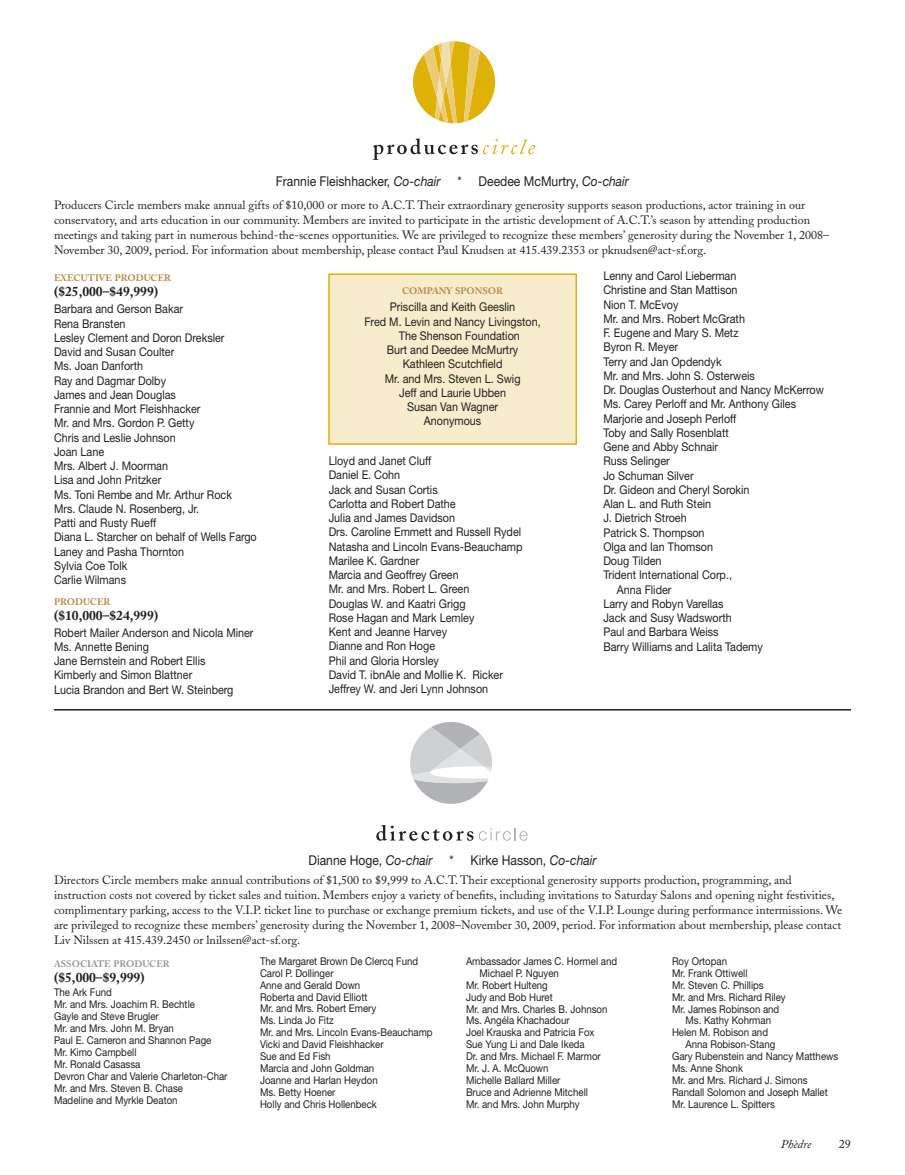
<style>
.page{position:relative;width:905px;height:1175px;background:#fff}
.page>*{position:absolute;margin:0;border:0;box-sizing:border-box;transform-origin:0 0}
.t1{font:13.5px "Helvetica Neue";color:#231f20;scale:.9 1}
.t2{font:700 13.5px "Adobe Caslon";color:#231f20}
.t3{font:12px/14.2px "Helvetica Neue";color:#231f20;scale:.9 1}
.t4{font:12px/15px "Adobe Caslon";color:#231f20}
.t5{font:italic 12px "Adobe Caslon";color:#231f20}
.t6{font:10.8px/12px "Helvetica Neue";color:#231f20;scale:.9 1}
.t7{font:700 9.45px "Adobe Caslon";color:#b98747}
.t8{font:700 9.45px "Adobe Caslon";color:#939598}
.s1{font-family:"Helvetica Neue LT Std";font-style:italic}
</style>
<div class="page">
<svg style="left:413px;top:41px;width:82px;height:82px"></svg>
<svg style="left:373px;top:138px;width:162px;height:22px"></svg>
<svg style="left:410px;top:722px;width:82px;height:82px"></svg>
<svg style="left:376px;top:825px;width:151px;height:15px"></svg>
<hr style="left:54px;top:709px;width:796px;height:1px;background:#231f20">
<div style="left:329px;top:274px;width:247px;height:170px;background:#f7eccc"></div>
<div style="left:328px;top:273px;width:249px;height:172px;border:2px solid #ddb207"></div>
<p class="t1" style="left:276px;top:173px;width:184px">Frannie Fleishhacker, <span class="s1">Co-chair</span></p>
<p class="t1" style="left:457px;top:173px;width:192px">* Deedee McMurtry, <span class="s1">Co-chair</span></p>
<p class="t4" style="left:54px;top:199px;width:776px">Producers Circle members make annual gifts of $10,000 or more to A.C.T. Their extraordinary generosity supports season productions, actor training in our conservatory, and arts education in our community. Members are invited to participate in the artistic development of A.C.T.’s season by attending production meetings and taking part in numerous behind-the-scenes opportunities. We are privileged to recognize these members’ generosity during the November 1, 2008– November 30, 2009, period. For information about membership, please contact Paul Knudsen at 415.439.2353 or pknudsen@act-sf.org.</p>
<p class="t7" style="left:54px;top:274px;width:118px">EXECUTIVE PRODUCER</p>
<p class="t2" style="left:54px;top:286px;width:106px">($25,000–$49,999)</p>
<p class="t3" style="left:54px;top:302px;width:227px">Barbara and Gerson Bakar<br>Rena Bransten<br>Lesley Clement and Doron Dreksler<br>David and Susan Coulter<br>Ms. Joan Danforth<br>Ray and Dagmar Dolby<br>James and Jean Douglas<br>Frannie and Mort Fleishhacker<br>Mr. and Mrs. Gordon P. Getty<br>Chris and Leslie Johnson<br>Joan Lane<br>Mrs. Albert J. Moorman<br>Lisa and John Pritzker<br>Ms. Toni Rembe and Mr. Arthur Rock<br>Mrs. Claude N. Rosenberg, Jr.<br>Patti and Rusty Rueff<br>Diana L. Starcher on behalf of Wells Fargo<br>Laney and Pasha Thornton<br>Sylvia Coe Tolk<br>Carlie Wilmans</p>
<p class="t7" style="left:54px;top:597px;width:58px">PRODUCER</p>
<p class="t2" style="left:54px;top:609px;width:106px">($10,000–$24,999)</p>
<p class="t3" style="left:54px;top:625px;width:223px">Robert Mailer Anderson and Nicola Miner<br>Ms. Annette Bening<br>Jane Bernstein and Robert Ellis<br>Kimberly and Simon Blattner<br>Lucia Brandon and Bert W. Steinberg</p>
<p class="t7" style="left:402px;top:287px;width:102px">COMPANY SPONSOR</p>
<p class="t3" style="left:390px;top:300px;width:141px">Priscilla and Keith Geeslin</p>
<p class="t3" style="left:364px;top:314px;width:197px">Fred M. Levin and Nancy Livingston,</p>
<p class="t3" style="left:399px;top:328px;width:136px">The Shenson Foundation</p>
<p class="t3" style="left:387px;top:342px;width:148px">Burt and Deedee McMurtry</p>
<p class="t3" style="left:403px;top:357px;width:112px">Kathleen Scutchfield</p>
<p class="t3" style="left:384px;top:371px;width:152px">Mr. and Mrs. Steven L. Swig</p>
<p class="t3" style="left:399px;top:385px;width:120px">Jeff and Laurie Ubben</p>
<p class="t3" style="left:407px;top:399px;width:103px">Susan Van Wagner</p>
<p class="t3" style="left:424px;top:414px;width:65px">Anonymous</p>
<p class="t3" style="left:329px;top:453px;width:217px">Lloyd and Janet Cluff<br>Daniel E. Cohn<br>Jack and Susan Cortis<br>Carlotta and Robert Dathe<br>Julia and James Davidson<br>Drs. Caroline Emmett and Russell Rydel<br>Natasha and Lincoln Evans-Beauchamp<br>Marilee K. Gardner<br>Marcia and Geoffrey Green<br>Mr. and Mrs. Robert L. Green<br>Douglas W. and Kaatri Grigg<br>Rose Hagan and Mark Lemley<br>Kent and Jeanne Harvey<br>Dianne and Ron Hoge<br>Phil and Gloria Horsley<br>David T. ibnAle and Mollie K. Ricker<br>Jeffrey W. and Jeri Lynn Johnson</p>
<p class="t3" style="left:603px;top:269px;width:149px">Lenny and Carol Lieberman</p>
<p class="t3" style="left:603px;top:283px;width:151px">Christine and Stan Mattison</p>
<p class="t3" style="left:603px;top:297px;width:85px">Nion T. McEvoy</p>
<p class="t3" style="left:603px;top:311px;width:159px">Mr. and Mrs. Robert McGrath</p>
<p class="t3" style="left:603px;top:326px;width:152px">F. Eugene and Mary S. Metz</p>
<p class="t3" style="left:603px;top:340px;width:85px">Byron R. Meyer</p>
<p class="t3" style="left:603px;top:354px;width:133px">Terry and Jan Opdendyk</p>
<p class="t3" style="left:603px;top:368px;width:170px">Mr. and Mrs. John S. Osterweis</p>
<p class="t3" style="left:603px;top:383px;width:246px">Dr. Douglas Ousterhout and Nancy McKerrow</p>
<p class="t3" style="left:603px;top:397px;width:216px">Ms. Carey Perloff and Mr. Anthony Giles</p>
<p class="t3" style="left:603px;top:411px;width:149px">Marjorie and Joseph Perloff</p>
<p class="t3" style="left:603px;top:425px;width:141px">Toby and Sally Rosenblatt</p>
<p class="t3" style="left:603px;top:439px;width:129px">Gene and Abby Schnair</p>
<p class="t3" style="left:603px;top:454px;width:75px">Russ Selinger</p>
<p class="t3" style="left:603px;top:468px;width:102px">Jo Schuman Silver</p>
<p class="t3" style="left:603px;top:482px;width:164px">Dr. Gideon and Cheryl Sorokin</p>
<p class="t3" style="left:603px;top:496px;width:121px">Alan L. and Ruth Stein</p>
<p class="t3" style="left:603px;top:511px;width:94px">J. Dietrich Stroeh</p>
<p class="t3" style="left:603px;top:525px;width:114px">Patrick S. Thompson</p>
<p class="t3" style="left:603px;top:539px;width:123px">Olga and Ian Thomson</p>
<p class="t3" style="left:603px;top:553px;width:66px">Doug Tilden</p>
<p class="t3" style="left:603px;top:568px;width:144px">Trident International Corp.,</p>
<p class="t3" style="left:617px;top:582px;width:62px">Anna Flider</p>
<p class="t3" style="left:603px;top:596px;width:135px">Larry and Robyn Varellas</p>
<p class="t3" style="left:603px;top:610px;width:144px">Jack and Susy Wadsworth</p>
<p class="t3" style="left:603px;top:625px;width:129px">Paul and Barbara Weiss</p>
<p class="t3" style="left:603px;top:639px;width:179px">Barry Williams and Lalita Tademy</p>
<p class="t1" style="left:308px;top:851px;width:139px">Dianne Hoge, <span class="s1">Co-chair</span></p>
<p class="t1" style="left:449px;top:851px;width:165px">* Kirke Hasson, <span class="s1">Co-chair</span></p>
<p class="t4" style="left:54px;top:874px;width:789px">Directors Circle members make annual contributions of $1,500 to $9,999 to A.C.T. Their exceptional generosity supports production, programming, and instruction costs not covered by ticket sales and tuition. Members enjoy a variety of benefits, including invitations to Saturday Salons and opening night festivities, complimentary parking, access to the V.I.P. ticket line to purchase or exchange premium tickets, and use of the V.I.P. Lounge during performance intermissions. We are privileged to recognize these members’ generosity during the November 1, 2008–November 30, 2009, period. For information about membership, please contact Liv Nilssen at 415.439.2450 or lnilssen@act-sf.org.</p>
<p class="t8" style="left:54px;top:959px;width:117px">ASSOCIATE PRODUCER</p>
<p class="t2" style="left:54px;top:971px;width:92px">($5,000–$9,999)</p>
<p class="t6" style="left:54px;top:986px;width:194px">The Ark Fund<br>Mr. and Mrs. Joachim R. Bechtle<br>Gayle and Steve Brugler<br>Mr. and Mrs. John M. Bryan<br>Paul E. Cameron and Shannon Page<br>Mr. Kimo Campbell<br>Mr. Ronald Casassa<br>Devron Char and Valerie Charleton-Char<br>Mr. and Mrs. Steven B. Chase<br>Madeline and Myrkle Deaton</p>
<p class="t6" style="left:260px;top:954px;width:193px">The Margaret Brown De Clercq Fund<br>Carol P. Dollinger<br>Anne and Gerald Down<br>Roberta and David Elliott<br>Mr. and Mrs. Robert Emery<br>Ms. Linda Jo Fitz<br>Mr. and Mrs. Lincoln Evans-Beauchamp<br>Vicki and David Fleishhacker<br>Sue and Ed Fish<br>Marcia and John Goldman<br>Joanne and Harlan Heydon<br>Ms. Betty Hoener<br>Holly and Chris Hollenbeck</p>
<p class="t6" style="left:466px;top:954px;width:169px">Ambassador James C. Hormel and</p>
<p class="t6" style="left:672px;top:954px;width:63px">Roy Ortopan</p>
<p class="t6" style="left:672px;top:966px;width:85px">Mr. Frank Ottiwell</p>
<p class="t6" style="left:672px;top:978px;width:103px">Mr. Steven C. Phillips</p>
<p class="t6" style="left:672px;top:990px;width:128px">Mr. and Mrs. Richard Riley</p>
<p class="t6" style="left:672px;top:1002px;width:121px">Mr. James Robinson and</p>
<p class="t6" style="left:685px;top:1014px;width:96px">Ms. Kathy Kohrman</p>
<p class="t6" style="left:672px;top:1026px;width:108px">Helen M. Robison and</p>
<p class="t6" style="left:685px;top:1038px;width:101px">Anna Robison-Stang</p>
<p class="t6" style="left:672px;top:1050px;width:186px">Gary Rubenstein and Nancy Matthews</p>
<p class="t6" style="left:672px;top:1062px;width:80px">Ms. Anne Shonk</p>
<p class="t6" style="left:672px;top:1074px;width:152px">Mr. and Mrs. Richard J. Simons</p>
<p class="t6" style="left:672px;top:1086px;width:175px">Randall Solomon and Joseph Mallet</p>
<p class="t6" style="left:672px;top:1098px;width:116px">Mr. Laurence L. Spitters</p>
<p class="t6" style="left:479px;top:966px;width:90px">Michael P. Nguyen</p>
<p class="t6" style="left:466px;top:978px;width:92px">Mr. Robert Hulteng</p>
<p class="t6" style="left:466px;top:990px;width:98px">Judy and Bob Huret</p>
<p class="t6" style="left:466px;top:1002px;width:159px">Mr. and Mrs. Charles B. Johnson</p>
<p class="t6" style="left:466px;top:1014px;width:117px">Ms. Angéla Khachadour</p>
<p class="t6" style="left:466px;top:1026px;width:144px">Joel Krauska and Patricia Fox</p>
<p class="t6" style="left:466px;top:1038px;width:133px">Sue Yung Li and Dale Ikeda</p>
<p class="t6" style="left:466px;top:1050px;width:151px">Dr. and Mrs. Michael F. Marmor</p>
<p class="t6" style="left:466px;top:1062px;width:93px">Mr. J. A. McQuown</p>
<p class="t6" style="left:466px;top:1074px;width:106px">Michelle Ballard Miller</p>
<p class="t6" style="left:466px;top:1086px;width:137px">Bruce and Adrienne Mitchell</p>
<p class="t6" style="left:466px;top:1098px;width:128px">Mr. and Mrs. John Murphy</p>
<p class="t5" style="left:780px;top:1137px;width:32px">Phèdre</p>
<p class="t4" style="left:839px;top:1137px;width:13px">29</p>
</div>
